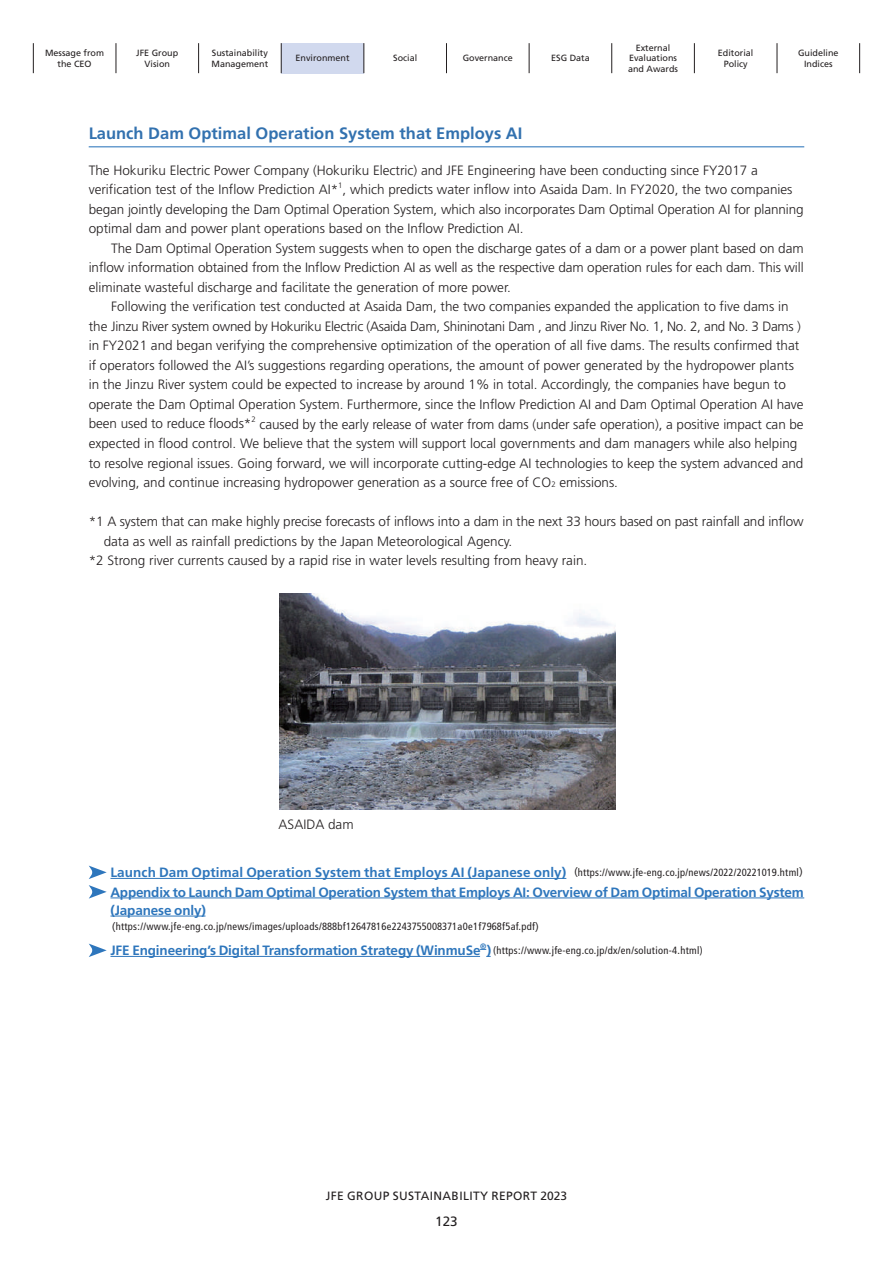
<style>
.page{position:relative;width:893px;height:1263px;background:#fff}
.page>*{position:absolute;margin:0;border:0;box-sizing:border-box;transform-origin:0 0}
.t1{font:700 16.5px "Frutiger";color:#3271af}
.t2{font:300 13.5px/19.5px "Frutiger";color:#231f20}
.t3{font:700 13.5px/18.1px "Frutiger";letter-spacing:-.01em;color:#2e76bc}
.t4{font:13.5px "Frutiger";color:#231f20}
.t5{font:12px "Frutiger";letter-spacing:.03em;color:#231f20}
.t6{font:condensed 10.5px "Frutiger";letter-spacing:.03em;color:#231f20}
.t7{font:9px/10.5px "Frutiger";color:#231f20;text-align:center}
.t8{font:300 7.8px "Frutiger";color:#231f20}
.t9{font:700 7.8px "Frutiger";color:#2e76bc}
.s1{font-size:7.8px}
.s2{font-family:"UD Shin Go Pro";font-weight:400;font-size:10.5px;color:#231f20}
.s3{font-weight:400;font-stretch:condensed;font-size:10.5px;color:#231f20}
.s4{font-family:"UD Shin Go Pro";font-stretch:normal}
.s5{font-weight:700;font-stretch:normal;font-size:13.5px;color:#2e76bc}
</style>
<div class="page">
<div style="left:281px;top:43px;width:83px;height:30px;background:#d1d9ee"></div>
<hr style="left:33px;top:43px;width:1px;height:30px;background:#231f20">
<hr style="left:116px;top:43px;width:1px;height:30px;background:#231f20">
<hr style="left:198px;top:43px;width:1px;height:30px;background:#231f20">
<hr style="left:281px;top:43px;width:1px;height:30px;background:#231f20">
<hr style="left:364px;top:43px;width:1px;height:30px;background:#231f20">
<hr style="left:446px;top:43px;width:1px;height:30px;background:#231f20">
<hr style="left:529px;top:43px;width:1px;height:30px;background:#231f20">
<hr style="left:611px;top:43px;width:1px;height:30px;background:#231f20">
<hr style="left:694px;top:43px;width:1px;height:30px;background:#231f20">
<hr style="left:777px;top:43px;width:1px;height:30px;background:#231f20">
<hr style="left:859px;top:43px;width:1px;height:30px;background:#231f20">
<hr style="left:110px;top:878px;width:456px;height:1px;background:#2e76bc">
<svg style="left:89px;top:865px;width:18px;height:14px"></svg>
<hr style="left:110px;top:956px;width:370px;height:1px;background:#2e76bc">
<svg style="left:89px;top:943px;width:18px;height:14px"></svg>
<hr style="left:110px;top:897px;width:694px;height:1px;background:#2e76bc">
<hr style="left:110px;top:916px;width:95px;height:1px;background:#2e76bc">
<svg style="left:89px;top:885px;width:18px;height:14px"></svg>
<img style="left:279px;top:593px;width:336px;height:216px">
<hr style="left:89px;top:146px;width:715px;height:1px;background:#2e76bc">
<p class="t7" style="left:45px;top:48px;width:61px">Message from the CEO</p>
<p class="t7" style="left:136px;top:48px;width:44px">JFE Group<br>Vision</p>
<p class="t7" style="left:212px;top:48px;width:58px;text-align:left">Sustainability<br>Management</p>
<p class="t7" style="left:296px;top:53px;width:56px">Environment</p>
<p class="t7" style="left:393px;top:53px;width:26px">Social</p>
<p class="t7" style="left:463px;top:53px;width:52px">Governance</p>
<p class="t7" style="left:551px;top:53px;width:40px">ESG Data</p>
<p class="t7" style="left:628px;top:42px;width:52px">External<br>Evaluations and Awards</p>
<p class="t7" style="left:718px;top:48px;width:37px">Editorial<br>Policy</p>
<p class="t7" style="left:798px;top:48px;width:42px">Guideline<br>Indices</p>
<p class="t1" style="left:89px;top:123px;width:435px">Launch Dam Optimal Operation System that Employs AI</p>
<p class="t2" style="left:89px;top:161px;width:705px">The Hokuriku Electric Power Company (Hokuriku Electric) and JFE Engineering have been conducting since FY2017 a verification test of the Inflow Prediction AI* , which predicts water inflow into Asaida Dam. In FY2020, the two companies</p>
<p class="t8" style="left:338px;top:181px;width:6px">1</p>
<p class="t2" style="left:89px;top:200px;width:716px">began jointly developing the Dam Optimal Operation System, which also incorporates Dam Optimal Operation AI for planning optimal dam and power plant operations based on the Inflow Prediction AI.</p>
<p class="t2" style="left:89px;top:239px;width:716px;text-align:justify;text-indent:23px">The Dam Optimal Operation System suggests when to open the discharge gates of a dam or a power plant based on dam inflow information obtained from the Inflow Prediction AI as well as the respective dam operation rules for each dam. This will eliminate wasteful discharge and facilitate the generation of more power.</p>
<p class="t2" style="left:89px;top:297px;width:716px;text-indent:23px">Following the verification test conducted at Asaida Dam, the two companies expanded the application to five dams in the Jinzu River system owned by Hokuriku Electric (Asaida Dam, Shininotani Dam , and Jinzu River No. 1, No. 2, and No. 3 Dams ) in FY2021 and began verifying the comprehensive optimization of the operation of all five dams. The results confirmed that if operators followed the AI’s suggestions regarding operations, the amount of power generated by the hydropower plants in the Jinzu River system could be expected to increase by around 1% in total. Accordingly, the companies have begun to operate the Dam Optimal Operation System. Furthermore, since the Inflow Prediction AI and Dam Optimal Operation AI have been used to reduce floods*</p>
<p class="t8" style="left:251px;top:415px;width:6px">2</p>
<p class="t2" style="left:89px;top:414px;width:716px;text-indent:171px">caused by the early release of water from dams (under safe operation), a positive impact can be expected in flood control. We believe that the system will support local governments and dam managers while also helping to resolve regional issues. Going forward, we will incorporate cutting-edge AI technologies to keep the system advanced and evolving, and continue increasing hydropower generation as a source free of CO<span class="s1">2</span> emissions.</p>
<p class="t2" style="left:89px;top:512px;width:716px">*1 A system that can make highly precise forecasts of inflows into a dam in the next 33 hours based on past rainfall and inflow</p>
<p class="t2" style="left:104px;top:531px;width:410px">data as well as rainfall predictions by the Japan Meteorological Agency.</p>
<p class="t2" style="left:89px;top:551px;width:500px">*2 Strong river currents caused by a rapid rise in water levels resulting from heavy rain.</p>
<p class="t2" style="left:279px;top:815px;width:77px">ASAIDA dam</p>
<p class="t3" style="left:110px;top:863px;width:700px">Launch Dam Optimal Operation System that Employs AI (Japanese only)<span class="s2">（</span><span class="s3">https://www.jfe-eng.co.jp/news/2022/20221019.html</span><span class="s2">）</span></p>
<p class="t3" style="left:110px;top:883px;width:695px">Appendix to Launch Dam Optimal Operation System that Employs AI: Overview of Dam Optimal Operation System (Japanese only)</p>
<p class="t6" style="left:105px;top:920px;width:442px"><span class="s4">（</span>https://www.jfe-eng.co.jp/news/images/uploads/888bf12647816e2243755008371a0e1f7968f5af.pdf<span class="s4">）</span></p>
<p class="t3" style="left:110px;top:941px;width:372px">JFE Engineering’s Digital Transformation Strategy (WinmuSe</p>
<p class="t9" style="left:480px;top:941px;width:8px">®</p>
<p class="t6" style="left:487px;top:944px;width:217px"><span class="s5">)</span> (https://www.jfe-eng.co.jp/dx/en/solution-4.html)</p>
<p class="t5" style="left:326px;top:1188px;width:243px">JFE GROUP SUSTAINABILITY REPORT 2023</p>
<p class="t4" style="left:435px;top:1214px;width:24px">123</p>
</div>
